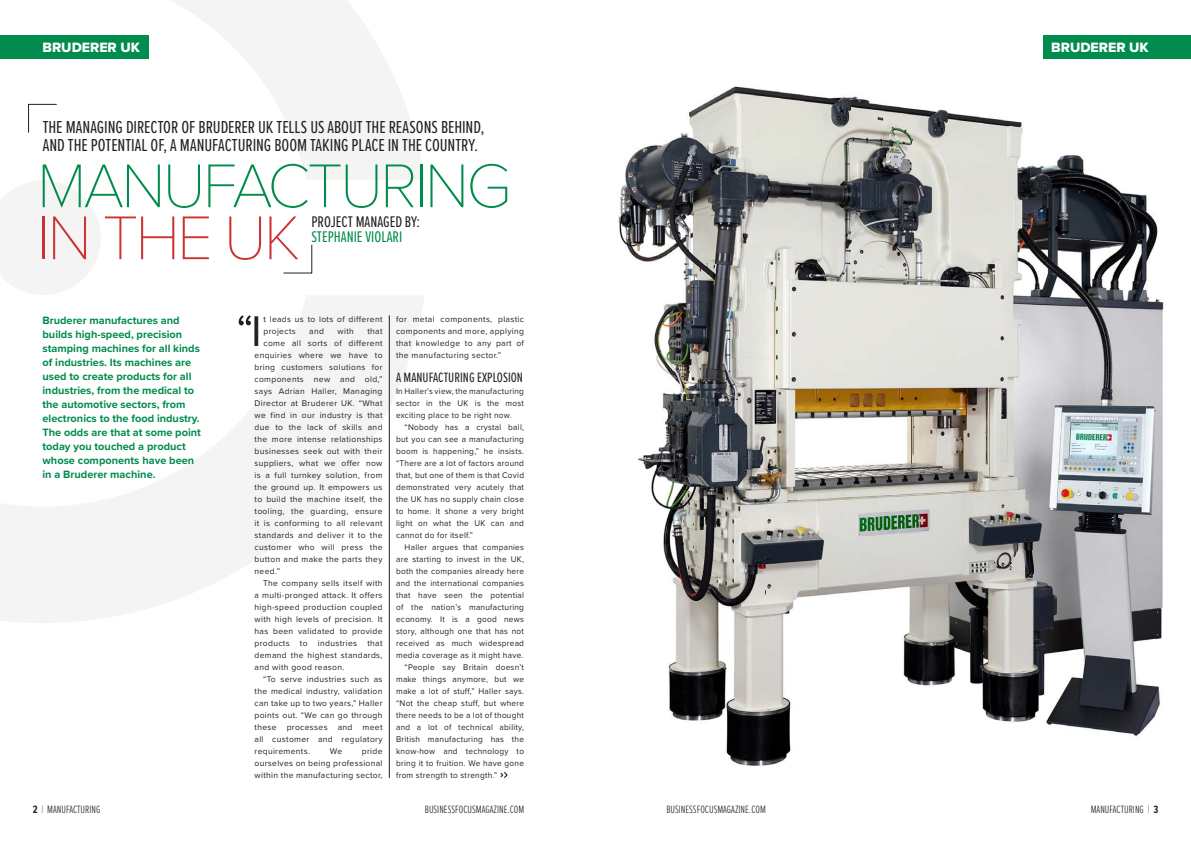
<style>
.page{position:relative;width:1191px;height:842px;background:#fff}
.page>*{position:absolute;margin:0;border:0;box-sizing:border-box;transform-origin:0 0}
.t1{font:100 64px "Proxima Nova T";letter-spacing:-.045em;color:#008c4d}
.t2{font:100 64px "Proxima Nova T";letter-spacing:-.045em;color:#cc3433}
.t3{font:44.5px "Proxima Nova";color:#231f20}
.t4{font:18px/18px "Proxima Nova Ex Cn";letter-spacing:-.005em;color:#231f20}
.t5{font:16px "Proxima Nova Ex Cn";color:#231f20}
.t6{font:16px "Proxima Nova Ex Cn";color:#008c4d}
.t7{font:14px "Proxima Nova Ex Cn";color:#231f20}
.t8{font:14px "Proxima Nova Extrabld";color:#fff}
.t9{font:700 11px/14px "Proxima Nova";color:#008c4d}
.t10{font:300 11px "Proxima Nova Ex Cn";color:#231f20}
.t11{font:8.5px/12px "Proxima Nova";letter-spacing:.04em;color:#231f20;text-align:justify}
.s1{font-weight:700}
.s2{color:#008c4d}
</style>
<div class="page">
<svg style="left:28px;top:0;width:396px;height:179px"></svg>
<svg style="left:0;top:296px;width:424px;height:327px"></svg>
<svg style="left:0;top:181px;width:100px;height:114px"></svg>
<img style="left:618px;top:86px;width:546px;height:680px">
<div style="left:0;top:35px;width:148px;height:24px;background:#008c4d"></div>
<div style="left:1043px;top:35px;width:148px;height:24px;background:#008c4d"></div>
<svg style="left:28px;top:104px;width:29px;height:29px"></svg>
<svg style="left:283px;top:245px;width:29px;height:29px"></svg>
<hr style="left:389px;top:315px;width:1px;height:463px;background:#231f20">
<svg style="left:500px;top:772px;width:7px;height:6px"></svg>
<svg style="left:239px;top:315px;width:12px;height:10px"></svg>
<p class="t8" style="left:43px;top:37px;width:99px">BRUDERER UK</p>
<p class="t8" style="left:1051px;top:37px;width:99px">BRUDERER UK</p>
<p class="t4" style="left:43px;top:117px;width:443px">THE MANAGING DIRECTOR OF BRUDERER UK TELLS US ABOUT THE REASONS BEHIND,<br>AND THE POTENTIAL OF, A MANUFACTURING BOOM TAKING PLACE IN THE COUNTRY.</p>
<p class="t1" style="left:37px;top:138px;width:476px">MANUFACTURING</p>
<p class="t2" style="left:37px;top:190px;width:265px">IN THE UK</p>
<p class="t5" style="left:311px;top:210px;width:110px">PROJECT MANAGED BY:</p>
<p class="t6" style="left:311px;top:225px;width:92px">STEPHANIE VIOLARI</p>
<p class="t9" style="left:43px;top:313px;width:160px">Bruderer manufactures and builds high-speed, precision stamping machines for all kinds of industries. Its machines are used to create products for all industries, from the medical to the automotive sectors, from electronics to the food industry.<br>The odds are that at some point today you touched a product whose components have been in a Bruderer machine.</p>
<p class="t3" style="left:251px;top:298px;width:12px">I</p>
<p class="t11" style="left:263px;top:313px;width:120px">t leads us to lots of different projects</p>
<p class="t11" style="left:309px;top:325px;width:16px">and</p>
<p class="t11" style="left:337px;top:325px;width:18px">with</p>
<p class="t11" style="left:367px;top:325px;width:17px">that</p>
<p class="t11" style="left:263px;top:337px;width:120px">come all sorts of different</p>
<p class="t11" style="left:254px;top:349px;width:129px">enquiries where we have to</p>
<p class="t11" style="left:254px;top:361px;width:129px">bring customers solutions for</p>
<p class="t11" style="left:254px;top:373px;width:129px">components new and old,”</p>
<p class="t11" style="left:254px;top:385px;width:129px">says Adrian Haller, Managing</p>
<p class="t11" style="left:254px;top:397px;width:129px">Director at Bruderer UK. “What</p>
<p class="t11" style="left:254px;top:409px;width:129px">we find in our industry is that</p>
<p class="t11" style="left:254px;top:421px;width:129px">due to the lack of skills and</p>
<p class="t11" style="left:254px;top:433px;width:129px">the more intense relationships</p>
<p class="t11" style="left:254px;top:445px;width:129px">businesses seek out with their</p>
<p class="t11" style="left:254px;top:457px;width:129px">suppliers, what we offer now</p>
<p class="t11" style="left:254px;top:469px;width:129px">is a full turnkey solution, from</p>
<p class="t11" style="left:254px;top:481px;width:129px">the ground up. It empowers us</p>
<p class="t11" style="left:254px;top:493px;width:129px">to build the machine itself, the</p>
<p class="t11" style="left:254px;top:505px;width:129px">tooling, the guarding, ensure</p>
<p class="t11" style="left:254px;top:517px;width:129px">it is conforming to all relevant</p>
<p class="t11" style="left:254px;top:529px;width:129px">standards and deliver it to the</p>
<p class="t11" style="left:254px;top:541px;width:129px">customer who will press the</p>
<p class="t11" style="left:254px;top:553px;width:129px">button and make the parts they</p>
<p class="t11" style="left:254px;top:565px;width:27px">need.”</p>
<p class="t11" style="left:254px;top:577px;width:129px;text-indent:9px">The company sells itself with a multi-pronged attack. It offers high-speed production coupled with high levels of precision. It has been validated to provide products to industries that demand the highest standards, and with good reason.</p>
<p class="t11" style="left:254px;top:673px;width:129px;text-indent:9px">“To serve industries such as the medical industry, validation can take up to two years,” Haller points out. “We can go through these processes and meet all customer and regulatory requirements.</p>
<p class="t11" style="left:254px;top:745px;width:129px;text-indent:107px">pride ourselves on being professional within the manufacturing sector,</p>
<p class="t11" style="left:330px;top:745px;width:14px">We</p>
<p class="t11" style="left:396px;top:313px;width:129px">for metal components, plastic components and more, applying that knowledge to any part of the manufacturing sector.”</p>
<p class="t7" style="left:396px;top:367px;width:128px">A MANUFACTURING EXPLOSION</p>
<p class="t11" style="left:396px;top:385px;width:129px">In Haller’s view, the manufacturing sector in the UK is the most exciting place to be right now.</p>
<p class="t11" style="left:396px;top:421px;width:129px;text-indent:9px">“Nobody has a crystal ball, but you can see a manufacturing boom is happening,” he insists. “There are a lot of factors around that, but one of them is that Covid demonstrated very acutely that the UK has no supply chain close to home. It shone a very bright light on what the UK can and cannot do for itself.”</p>
<p class="t11" style="left:396px;top:541px;width:129px;text-indent:9px">Haller argues that companies are starting to invest in the UK, both the companies already here and the international companies that have seen the potential of the nation’s manufacturing economy. It is a good news story, although one that has not received as much widespread media coverage as it might have.</p>
<p class="t11" style="left:396px;top:661px;width:129px;text-indent:9px">“People say Britain doesn’t make things anymore, but we make a lot of stuff,” Haller says. “Not the cheap stuff, but where there needs to be a lot of thought and a lot of technical ability, British manufacturing has the know-how and technology to bring it to fruition. We have gone from strength to strength.”</p>
<p class="t10" style="left:33px;top:801px;width:69px"><span class="s1">2</span> <span class="s2">|</span> MANUFACTURING</p>
<p class="t10" style="left:425px;top:801px;width:101px">BUSINESSFOCUSMAGAZINE.COM</p>
<p class="t10" style="left:666px;top:801px;width:101px">BUSINESSFOCUSMAGAZINE.COM</p>
<p class="t10" style="left:1090px;top:801px;width:69px">MANUFACTURING <span class="s2">|</span> <span class="s1">3</span></p>
</div>
